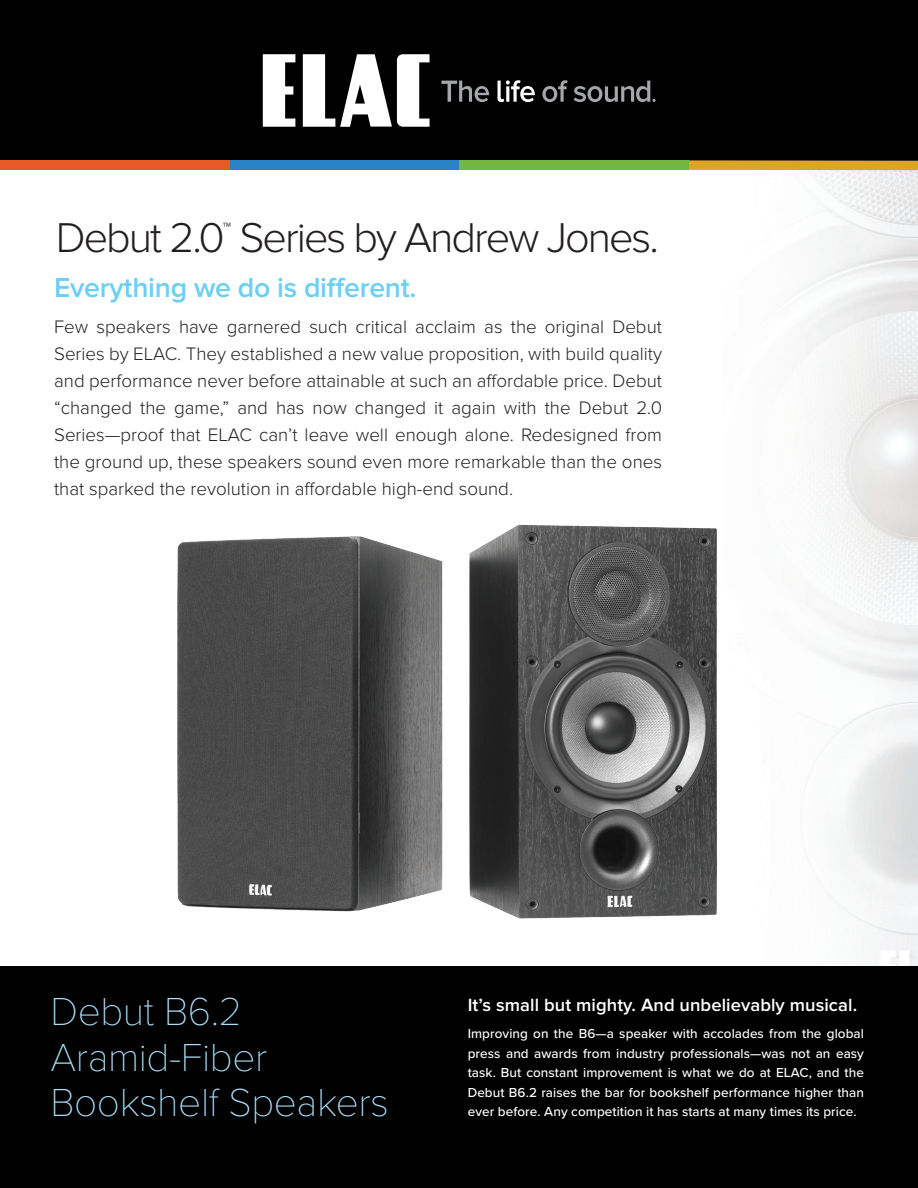
<style>
.page{position:relative;width:918px;height:1188px;background:#fff}
.page>*{position:absolute;margin:0;border:0;box-sizing:border-box;transform-origin:0 0}
.t1{font:300 43.2px "Proxima Nova";letter-spacing:-.045em;color:#231f20}
.t2{font:100 40.5px/45.3px "Proxima Nova T";letter-spacing:-.01em;color:#aae0f9}
.t3{font:600 28.5px "Proxima Nova";letter-spacing:-.01em;color:#6bcff6}
.t4{font:300 18.75px/27px "Proxima Nova";color:#231f20;text-align:justify}
.t5{font:600 18.3px "Proxima Nova";letter-spacing:.005em;color:#fff}
.t6{font:300 18.3px "Proxima Nova";color:#231f20}
.t7{font:500 13.5px/19.5px "Proxima Nova";letter-spacing:.005em;color:#fff;text-align:justify}
</style>
<div class="page">
<img style="left:805px;top:170px;width:113px;height:796px">
<div style="left:0;top:966px;width:918px;height:222px;background:#000001"></div>
<div style="left:0;top:0;width:918px;height:162px;background:#000001"></div>
<img style="left:177px;top:524px;width:540px;height:395px">
<div style="left:689px;top:160px;width:229px;height:10px;background:#dba626"></div>
<div style="left:229px;top:160px;width:230px;height:10px;background:#2783c5"></div>
<div style="left:0;top:160px;width:229px;height:10px;background:#e55a25"></div>
<div style="left:459px;top:160px;width:230px;height:10px;background:#73b743"></div>
<svg style="left:263px;top:54px;width:167px;height:73px"></svg>
<svg style="left:542px;top:80px;width:114px;height:22px"></svg>
<svg style="left:498px;top:80px;width:37px;height:22px"></svg>
<svg style="left:441px;top:81px;width:48px;height:21px"></svg>
<p class="t1" style="left:56px;top:213px;width:605px">Debut 2.0 Series by Andrew Jones.</p>
<p class="t6" style="left:223px;top:219px;width:10px">™</p>
<p class="t3" style="left:54px;top:271px;width:364px">Everything we do is different.</p>
<p class="t4" style="left:54px;top:313px;width:609px">Few speakers have garnered such critical acclaim as the original Debut Series by ELAC. They established a new value proposition, with build quality and performance never before attainable at such an affordable price. Debut “changed the game,” and has now changed it again with the Debut 2.0<br>Series—proof that ELAC can’t leave well enough alone. Redesigned from the ground up, these speakers sound even more remarkable than the ones that sparked the revolution in affordable high-end sound.</p>
<p class="t2" style="left:50px;top:987px;width:340px">Debut B6.2<br>Aramid-Fiber<br>Bookshelf Speakers</p>
<p class="t5" style="left:468px;top:995px;width:391px">It’s small but mighty. And unbelievably musical.</p>
<p class="t7" style="left:468px;top:1024px;width:398px">Improving on the B6—a speaker with accolades from the global press and awards from industry professionals—was not an easy task. But constant improvement is what we do at ELAC, and the Debut B6.2 raises the bar for bookshelf performance higher than ever before. Any competition it has starts at many times its price.</p>
</div>
